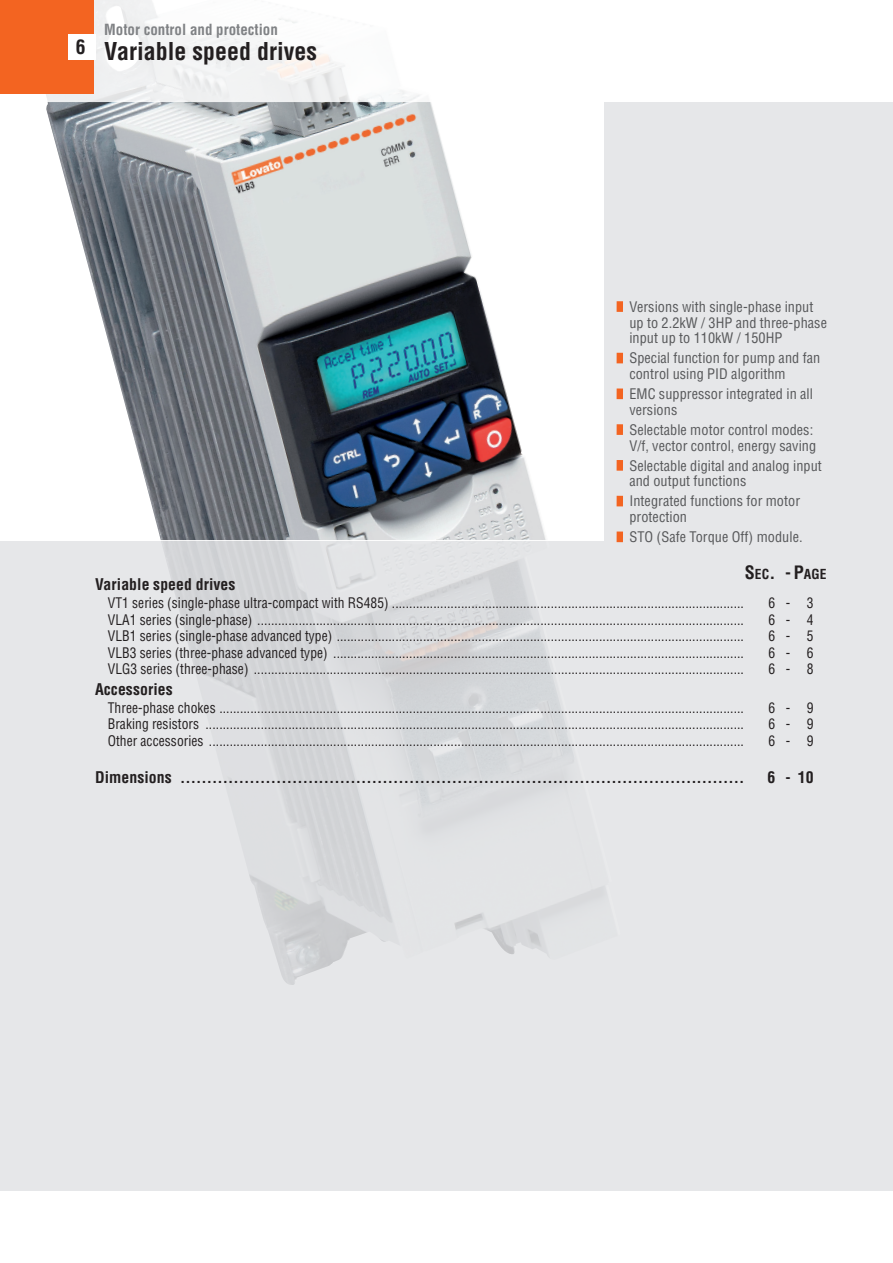
<style>
.page{position:relative;width:893px;height:1263px;background:#fff}
.page>*{position:absolute;margin:0;border:0;box-sizing:border-box;transform-origin:0 0}
.t1{font:700 condensed 24px "Helvetica";color:#231f20}
.t2{font:700 condensed 19.5px "Helvetica";color:#231f20}
.t3{font:700 condensed 15.75px "Helvetica";letter-spacing:.005em;color:#231f20}
.t4{font:700 condensed 15px "Helvetica";color:#808285}
.t5{font:condensed 14.25px "Helvetica";letter-spacing:.005em;color:#231f20;scale:.95 1}
.t6{font:condensed 14.25px/15.8px "Helvetica";letter-spacing:.005em;color:#57585a}
.t7{font:700 condensed 13.5px "Helvetica";color:#231f20}
.s1{font-size:18px}
</style>
<div class="page">
<div style="left:0;top:102px;width:893px;height:1089px;background:#e6e7e9"></div>
<img style="left:27px;top:0;width:593px;height:985px">
<div style="left:617px;top:301px;width:6px;height:11px;background:#f36421"></div>
<div style="left:617px;top:353px;width:6px;height:10px;background:#f36421"></div>
<div style="left:617px;top:388px;width:6px;height:11px;background:#f36421"></div>
<div style="left:617px;top:424px;width:6px;height:11px;background:#f36421"></div>
<div style="left:617px;top:460px;width:6px;height:11px;background:#f36421"></div>
<div style="left:617px;top:496px;width:6px;height:10px;background:#f36421"></div>
<div style="left:617px;top:531px;width:6px;height:11px;background:#f36421"></div>
<div style="left:0;top:0;width:94px;height:94px;background:#f36421"></div>
<div style="left:68px;top:34px;width:28px;height:26px;background:#fff"></div>
<div style="left:0;top:102px;width:604px;height:438px;background:#fff"></div>
<img style="left:46px;top:102px;width:500px;height:438px">
<h2 class="t2" style="left:76px;top:35px;width:11px">6</h2>
<p class="t4" style="left:104px;top:20px;width:175px">Motor control and protection</p>
<h1 class="t1" style="left:104px;top:37px;width:214px">Variable speed drives</h1>
<p class="t6" style="left:629px;top:299px;width:199px">Versions with single-phase input up to 2.2kW / 3HP and three-phase input up to 110kW / 150HP</p>
<p class="t6" style="left:629px;top:350px;width:192px">Special function for pump and fan control using PID algorithm</p>
<p class="t6" style="left:629px;top:386px;width:185px">EMC suppressor integrated in all versions</p>
<p class="t6" style="left:629px;top:422px;width:188px">Selectable motor control modes:<br>V/f, vector control, energy saving</p>
<p class="t6" style="left:629px;top:457px;width:194px">Selectable digital and analog input and output functions</p>
<p class="t6" style="left:629px;top:493px;width:172px">Integrated functions for motor protection</p>
<p class="t6" style="left:629px;top:529px;width:175px">STO (Safe Torque Off) module.</p>
<p class="t7" style="left:745px;top:566px;width:83px"><span class="s1">S</span>EC<span class="s1">. - P</span>AGE</p>
<p class="t3" style="left:95px;top:575px;width:142px">Variable speed drives</p>
<p class="t5" style="left:108px;top:594px;width:671px">VT1 series (single-phase ultra-compact with RS485) ......................................................................................................</p>
<p class="t5" style="left:769px;top:594px;width:49px">6- 3</p>
<p class="t5" style="left:108px;top:610px;width:671px">VLA1 series (single-phase) .............................................................................................................................................</p>
<p class="t5" style="left:769px;top:610px;width:49px">6- 4</p>
<p class="t5" style="left:108px;top:627px;width:671px">VLB1 series (single-phase advanced type) ......................................................................................................................</p>
<p class="t5" style="left:769px;top:627px;width:49px">6- 5</p>
<p class="t5" style="left:108px;top:643px;width:671px">VLB3 series (three-phase advanced type) .......................................................................................................................</p>
<p class="t5" style="left:769px;top:643px;width:49px">6- 6</p>
<p class="t5" style="left:108px;top:660px;width:671px">VLG3 series (three-phase) ..............................................................................................................................................</p>
<p class="t5" style="left:769px;top:660px;width:49px">6- 8</p>
<p class="t3" style="left:95px;top:679px;width:79px">Accessories</p>
<p class="t5" style="left:108px;top:698px;width:671px">Three-phase chokes ........................................................................................................................................................</p>
<p class="t5" style="left:769px;top:698px;width:49px">6- 9</p>
<p class="t5" style="left:108px;top:715px;width:671px">Braking resistors ............................................................................................................................................................</p>
<p class="t5" style="left:769px;top:715px;width:49px">6- 9</p>
<p class="t5" style="left:108px;top:731px;width:671px">Other accessories ...........................................................................................................................................................</p>
<p class="t5" style="left:769px;top:731px;width:49px">6- 9</p>
<p class="t3" style="left:95px;top:767px;width:651px">Dimensions ..........................................................................................................</p>
<p class="t3" style="left:767px;top:767px;width:48px">6 -10</p>
</div>
